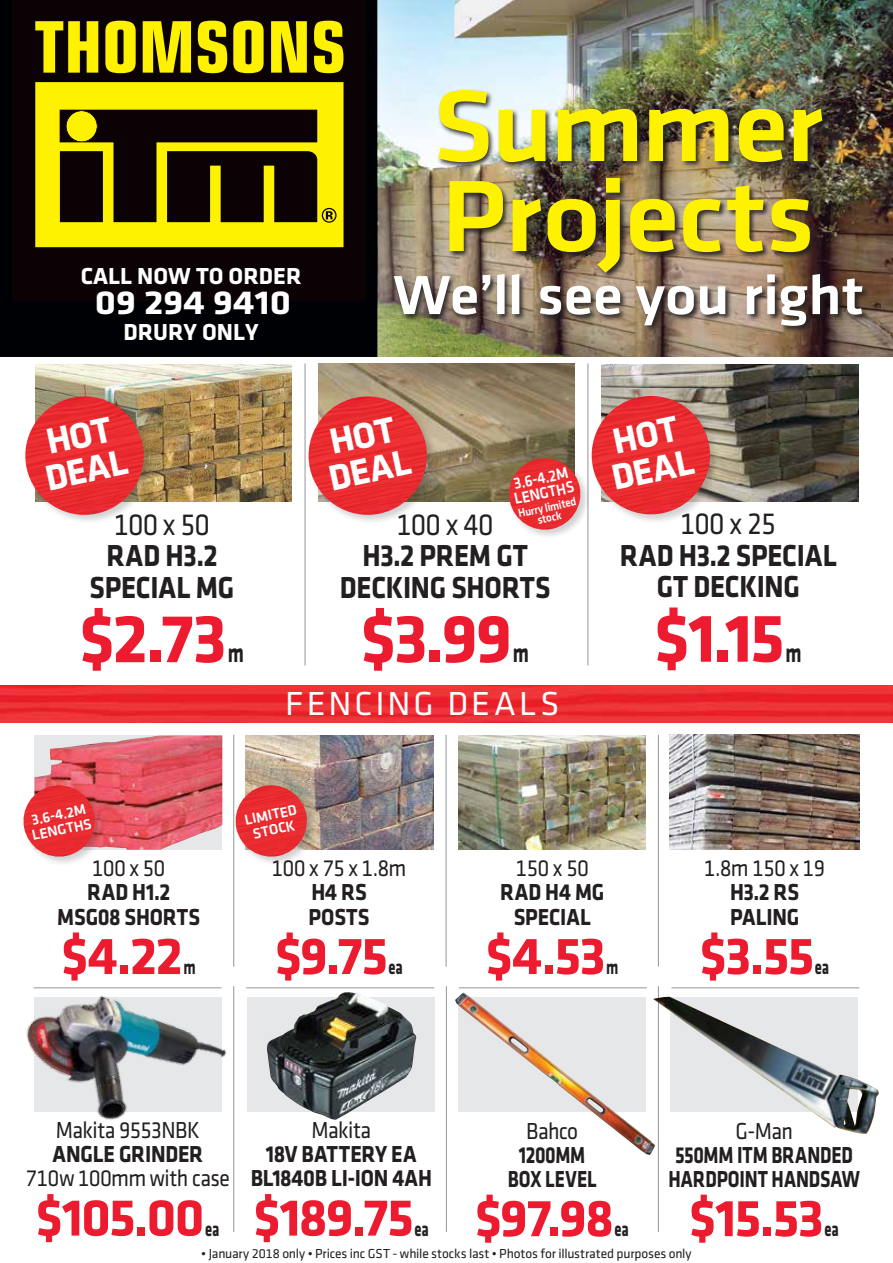
<style>
.page{position:relative;width:893px;height:1263px;background:#fff}
.page>*{position:absolute;margin:0;border:0;box-sizing:border-box;transform-origin:0 0}
.t1{font:105px/90px "Klavika Medium TF";letter-spacing:-.02em;color:#fff200;scale:1.08 1}
.t2{font:700 70.5px "Klavika";color:#ed1b2f}
.t3{font:57px "Klavika Medium TF";letter-spacing:-.01em;color:#fff;scale:1.08 1}
.t4{font:700 54px "Klavika";letter-spacing:-.03em;color:#ed1b2f}
.t5{font:700 37.35px/35.2px "Klavika";color:#fff}
.t6{font:34.5px "Klavika Regular TF";letter-spacing:.085em;color:#fff}
.t7{font:700 34.5px "Klavika";color:#fff;scale:1.12 1}
.t8{font:700 31.5px/31.5px "Klavika";letter-spacing:-.01em;color:#231f20;text-align:center;scale:.9 1}
.t9{font:31.5px "Klavika Regular TF";letter-spacing:-.02em;color:#231f20;scale:.9 1}
.t10{font:700 27.6px "Klavika";color:#231f20;scale:.7 1}
.t11{font:700 24px/24px "Klavika";letter-spacing:-.005em;color:#231f20;scale:.9 1}
.t12{font:24px "Klavika Regular TF";letter-spacing:-.02em;color:#231f20;scale:.9 1}
.t13{font:700 24px/24px "Klavika";letter-spacing:-.005em;color:#231f20;scale:.8 1}
.t14{font:700 24px "Klavika";color:#fff}
.t15{font:700 24px/24px "Klavika";letter-spacing:-.025em;color:#231f20;text-align:center;scale:.8 1}
.t16{font:700 21px "Klavika";color:#231f20;scale:.7 1}
.t17{font:16.5px/15px "Klavika Medium TF";color:#fff;scale:.92 1}
.t18{font:15px/15px "Klavika Medium TF";color:#fff}
.t19{font:13.5px "Klavika Regular TF";letter-spacing:-.01em;color:#231f20}
.t20{font:12px/10.5px "Klavika Medium TF";color:#fff;text-align:center;scale:.92 1}
</style>
<div class="page">
<div style="left:247px;top:997px;width:188px;height:114px;background:#e6e7e8"></div>
<hr style="left:658px;top:986px;width:1px;height:246px;background:#939598">
<hr style="left:446px;top:986px;width:1px;height:246px;background:#939598">
<hr style="left:233px;top:986px;width:1px;height:246px;background:#939598">
<hr style="left:246px;top:987px;width:188px;height:1px;background:#939598">
<hr style="left:459px;top:987px;width:188px;height:1px;background:#939598">
<hr style="left:671px;top:987px;width:188px;height:1px;background:#939598">
<hr style="left:658px;top:735px;width:1px;height:231px;background:#939598">
<hr style="left:446px;top:735px;width:1px;height:231px;background:#939598">
<hr style="left:233px;top:735px;width:1px;height:231px;background:#939598">
<hr style="left:588px;top:364px;width:1px;height:301px;background:#939598">
<hr style="left:305px;top:364px;width:1px;height:301px;background:#939598">
<img style="left:458px;top:735px;width:188px;height:115px">
<img style="left:602px;top:365px;width:256px;height:136px">
<div style="left:590px;top:395px;width:130px;height:129px;background:#231f20;opacity:.2"></div>
<img style="left:587px;top:396px;width:128px;height:124px">
<img style="left:35px;top:365px;width:256px;height:136px">
<div style="left:24px;top:395px;width:129px;height:129px;background:#231f20;opacity:.2"></div>
<img style="left:24px;top:396px;width:125px;height:124px">
<img style="left:34px;top:735px;width:188px;height:115px">
<img style="left:455px;top:993px;width:200px;height:162px">
<img style="left:26px;top:986px;width:209px;height:180px">
<div style="left:22px;top:784px;width:82px;height:82px;background:#231f20;opacity:.2"></div>
<img style="left:22px;top:785px;width:76px;height:75px">
<img style="left:318px;top:364px;width:256px;height:137px">
<div style="left:307px;top:395px;width:129px;height:129px;background:#231f20;opacity:.2"></div>
<img style="left:304px;top:396px;width:128px;height:124px">
<div style="left:508px;top:457px;width:82px;height:82px;background:#231f20;opacity:.2"></div>
<img style="left:506px;top:458px;width:78px;height:75px">
<img style="left:670px;top:734px;width:189px;height:116px">
<img style="left:266px;top:992px;width:150px;height:128px">
<img style="left:0;top:685px;width:893px;height:38px">
<div style="left:0;top:0;width:377px;height:356px;background:#000104"></div>
<div style="left:12px;top:0;width:354px;height:300px;background:#0a0204"></div>
<svg style="left:35px;top:21px;width:308px;height:226px"></svg>
<img style="left:245px;top:735px;width:188px;height:115px">
<div style="left:234px;top:784px;width:83px;height:82px;background:#231f20;opacity:.2"></div>
<img style="left:233px;top:785px;width:77px;height:75px">
<img style="left:653px;top:997px;width:226px;height:137px">
<img style="left:377px;top:0;width:516px;height:356px">
<div style="left:392px;top:89px;width:477px;height:244px;background:#231f20;opacity:.9"></div>
<p class="t14" style="left:81px;top:263px;width:14px">CALL</p>
<p class="t14" style="left:137px;top:263px;width:166px">NOW TO ORDER</p>
<h3 class="t7" style="left:95px;top:284px;width:177px">09 294 9410</h3>
<p class="t14" style="left:123px;top:318px;width:137px">DRURY ONLY</p>
<h1 class="t1" style="left:433px;top:82px;width:363px">Summer<br>Projects</h1>
<h3 class="t3" style="left:393px;top:265px;width:437px">We’ll see you right</h3>
<h3 class="t5" style="left:35px;top:427px;width:56px;rotate:-12deg">HOT<br>DEAL</h3>
<h3 class="t9" style="left:114px;top:508px;width:108px">100 x 50</h3>
<h3 class="t8" style="left:90px;top:540px;width:144px">RAD H3.2<br>SPECIAL MG</h3>
<h2 class="t2" style="left:79px;top:600px;width:149px">$2.73</h2>
<p class="t10" style="left:228px;top:638px;width:25px">M</p>
<h3 class="t5" style="left:318px;top:427px;width:56px;rotate:-12deg">HOT<br>DEAL</h3>
<p class="t17" style="left:510px;top:477px;width:68px;rotate:-12deg">3.6-4.2m l engths</p>
<p class="t20" style="left:517px;top:508px;width:66px;rotate:-12deg">Hurry limited stock</p>
<h3 class="t9" style="left:397px;top:508px;width:109px">100 x 40</h3>
<h3 class="t8" style="left:340px;top:540px;width:232px">H3.2 PREM GT<br>DECKING SHORTS</h3>
<h2 class="t2" style="left:361px;top:600px;width:153px">$3.99</h2>
<p class="t10" style="left:513px;top:638px;width:25px">M</p>
<h3 class="t5" style="left:601px;top:426px;width:56px;rotate:-12deg">HOT<br>DEAL</h3>
<h3 class="t9" style="left:681px;top:507px;width:107px">100 x 25</h3>
<h3 class="t8" style="left:620px;top:539px;width:243px">RAD H3.2 SPECIAL<br>GT DECKING</h3>
<h2 class="t2" style="left:654px;top:600px;width:132px">$1.15</h2>
<p class="t10" style="left:785px;top:637px;width:25px">M</p>
<p class="t18" style="left:28px;top:814px;width:62px;rotate:-12deg">3.6-4.2m<br>Lengths</p>
<p class="t12" style="left:92px;top:856px;width:83px">100 x 50</p>
<p class="t11" style="left:57px;top:880px;width:158px;text-align:center">RAD H1.2<br>MSG08 SHORTS</p>
<h3 class="t4" style="left:61px;top:926px;width:123px">$4.22</h3>
<p class="t16" style="left:183px;top:955px;width:19px">M</p>
<h3 class="t6" style="left:285px;top:686px;width:276px">FENCING DEALS</h3>
<p class="t18" style="left:243px;top:813px;width:55px;text-align:center;rotate:-12deg">LIMITE D<br>ST OCK</p>
<p class="t12" style="left:272px;top:856px;width:151px">100 x 75 x 1.8m</p>
<p class="t11" style="left:309px;top:880px;width:67px">H4 RS<br>POSTS</p>
<h3 class="t4" style="left:275px;top:926px;width:115px">$9.75</h3>
<p class="t16" style="left:389px;top:955px;width:22px">EA</p>
<p class="t12" style="left:516px;top:856px;width:82px">150 x 50</p>
<p class="t11" style="left:500px;top:880px;width:102px;text-align:center">RAD H4 MG<br>SPECIAL</p>
<h3 class="t4" style="left:486px;top:926px;width:122px">$4.53</h3>
<p class="t16" style="left:606px;top:955px;width:19px">M</p>
<p class="t12" style="left:704px;top:856px;width:136px">1.8m 150 x 19</p>
<p class="t11" style="left:730px;top:880px;width:79px">H3.2 RS<br>PALING</p>
<h3 class="t4" style="left:699px;top:926px;width:116px">$3.55</h3>
<p class="t16" style="left:815px;top:955px;width:22px">EA</p>
<p class="t12" style="left:56px;top:1118px;width:161px">Makita 9553NBK</p>
<p class="t11" style="left:52px;top:1142px;width:15px">ANGLE</p>
<p class="t11" style="left:119px;top:1142px;width:95px">GRINDER</p>
<p class="t12" style="left:26px;top:1166px;width:228px">710w 100mm with case</p>
<h3 class="t4" style="left:36px;top:1188px;width:170px">$105.00</h3>
<p class="t16" style="left:205px;top:1217px;width:22px">EA</p>
<p class="t12" style="left:311px;top:1118px;width:68px">Makita</p>
<p class="t11" style="left:266px;top:1142px;width:68px">18V BATTE</p>
<p class="t11" style="left:251px;top:1142px;width:203px;text-indent:111px">RY EA<br>BL1840B LI-ION 4AH</p>
<h3 class="t4" style="left:253px;top:1188px;width:162px">$189.75</h3>
<p class="t16" style="left:414px;top:1217px;width:22px">EA</p>
<p class="t12" style="left:526px;top:1118px;width:59px">Bahco</p>
<p class="t15" style="left:508px;top:1143px;width:113px">1200MM<br>BOX LEVEL</p>
<h3 class="t4" style="left:475px;top:1188px;width:141px">$97.98</h3>
<p class="t16" style="left:615px;top:1218px;width:22px">EA</p>
<p class="t12" style="left:735px;top:1118px;width:66px">G-Man</p>
<p class="t13" style="left:668px;top:1143px;width:232px">550MM ITM BRANDED<br>HARDPOINT</p>
<p class="t13" style="left:772px;top:1167px;width:112px">HAN DSAW</p>
<h3 class="t4" style="left:689px;top:1188px;width:136px">$15.53</h3>
<p class="t16" style="left:824px;top:1218px;width:22px">EA</p>
<p class="t19" style="left:201px;top:1247px;width:492px">• January 2018 only • Prices inc GST - while stocks last • Photos for illustrated purposes only</p>
</div>
